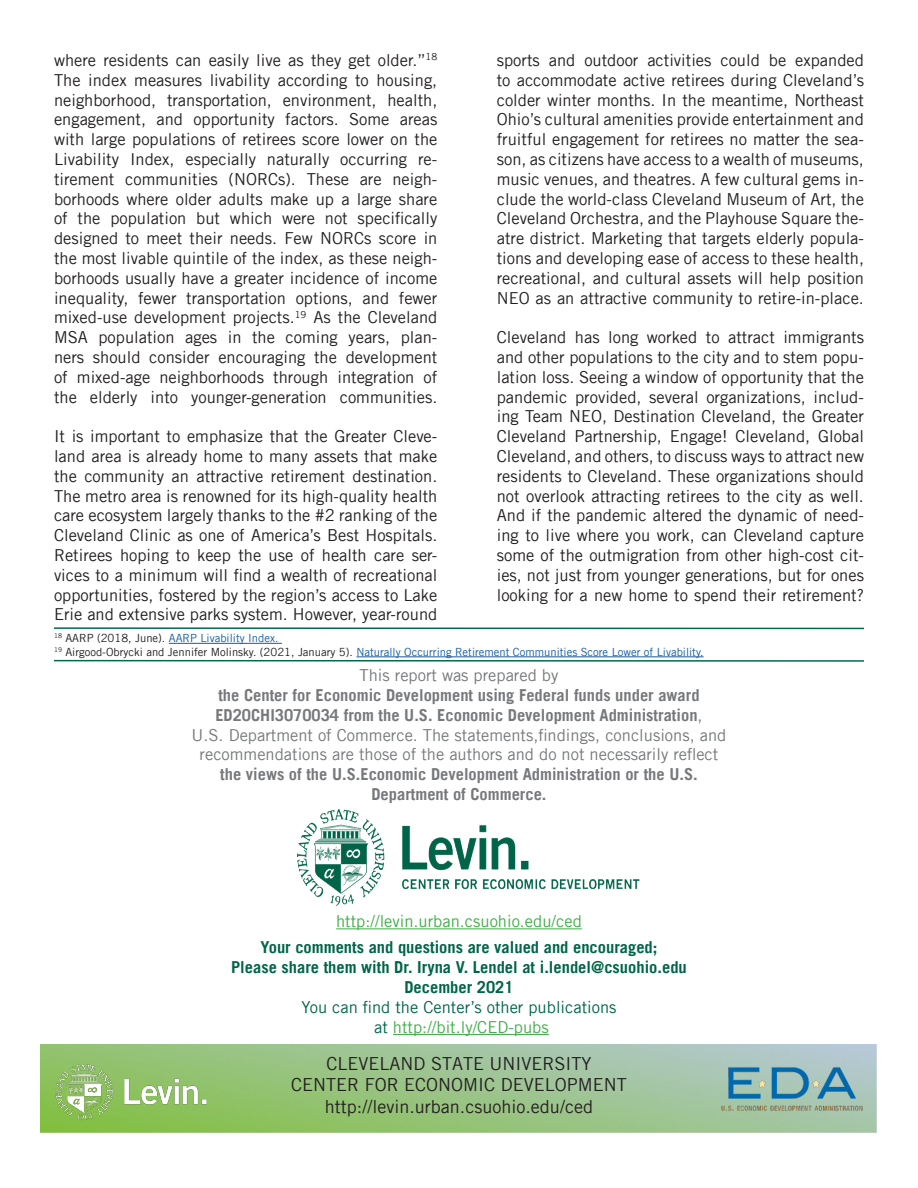
<style>
.page{position:relative;width:918px;height:1188px;background:#fff}
.page>*{position:absolute;margin:0;border:0;box-sizing:border-box;transform-origin:0 0}
.t1{font:18px "Trade Gothic LT";color:#231f20}
.t2{font:16.5px/19.8px "Trade Gothic LT";color:#231f20;text-align:justify}
.t3{font:700 16.5px "Trade Gothic LT";color:#76787b}
.t4{font:16.5px "Trade Gothic LT";color:#76787b}
.t5{font:700 16.5px "Trade Gothic LT";color:#006548}
.t6{font:16.5px "Trade Gothic LT";color:#40ae49}
.t7{font:16.5px "Trade Gothic LT";color:#006548}
.t8{font:11.25px "Trade Gothic LT";color:#175d9e}
.s1{color:#231f20}
.s2{font-weight:400}
.s3{color:#006548}
</style>
<div class="page">
<img style="left:40px;top:1044px;width:837px;height:90px">
<img style="left:721px;top:1066px;width:143px;height:46px">
<img style="left:54px;top:1062px;width:155px;height:60px">
<hr style="left:336px;top:928px;width:246px;height:1px;background:#40ae49">
<hr style="left:393px;top:1034px;width:156px;height:1px;background:#40ae49">
<hr style="left:54px;top:627px;width:810px;height:2px;background:#006a4d">
<hr style="left:169px;top:643px;width:113px;height:1px;background:#175d9e">
<hr style="left:356px;top:657px;width:348px;height:1px;background:#175d9e">
<hr style="left:54px;top:660px;width:810px;height:2px;background:#006a4d">
<img style="left:297px;top:808px;width:343px;height:98px">
<p class="t2" style="left:54px;top:50px;width:385px">where residents can easily live as they get older.”<sup>18<br></sup>The index measures livability according to housing, neighborhood, transportation, environment, health, engagement, and opportunity factors. Some areas with large populations of retirees score lower on the Livability Index, especially naturally occurring re&shy;tirement communities (NORCs). These are neigh&shy;borhoods where older adults make up a large share of the population but which were not specifically designed to meet their needs. Few NORCs score in the most livable quintile of the index, as these neigh&shy;borhoods usually have a greater incidence of income inequality, fewer transportation options, and fewer mixed-use development projects.<sup>19</sup> As the Cleveland MSA population ages in the coming years, plan&shy;ners should consider encouraging the development of mixed-age neighborhoods through integration of the elderly into younger-generation communities.</p>
<p class="t2" style="left:54px;top:426px;width:385px">It is important to emphasize that the Greater Cleve&shy;land area is already home to many assets that make the community an attractive retirement destination.<br>The metro area is renowned for its high-quality health care ecosystem largely thanks to the #2 ranking of the Cleveland Clinic as one of America’s Best Hospitals.<br>Retirees hoping to keep the use of health care ser&shy;vices to a minimum will find a wealth of recreational opportunities, fostered by the region’s access to Lake Erie and extensive parks system. However, year-round</p>
<p class="t8" style="left:54px;top:631px;width:226px"><sup>18</sup> <span class="s1">AARP (2018, June).</span> AARP Livability Index.</p>
<p class="t8" style="left:54px;top:645px;width:651px"><sup>19</sup> <span class="s1">Airgood-Obrycki and Jennifer Molinsky. (2021, January 5).</span> Naturally Occurring Retirement Communities Score Lower of Livability.</p>
<p class="t2" style="left:497px;top:50px;width:369px">sports and outdoor activities could be expanded to accommodate active retirees during Cleveland’s colder winter months. In the meantime, Northeast Ohio’s cultural amenities provide entertainment and fruitful engagement for retirees no matter the sea&shy;son, as citizens have access to a wealth of museums, music venues, and theatres. A few cultural gems in&shy;clude the world-class Cleveland Museum of Art, the Cleveland Orchestra, and the Playhouse Square the&shy;atre district. Marketing that targets elderly popula&shy;tions and developing ease of access to these health, recreational, and cultural assets will help position NEO as an attractive community to retire-in-place.</p>
<p class="t2" style="left:497px;top:327px;width:369px">Cleveland has long worked to attract immigrants and other populations to the city and to stem popu&shy;lation loss. Seeing a window of opportunity that the pandemic provided, several organizations, includ&shy;ing Team NEO, Destination Cleveland, the Greater Cleveland Partnership, Engage! Cleveland, Global Cleveland, and others, to discuss ways to attract new residents to Cleveland. These organizations should not overlook attracting retirees to the city as well.<br>And if the pandemic altered the dynamic of need&shy;ing to live where you work, can Cleveland capture some of the outmigration from other high-cost cit&shy;ies, not just from younger generations, but for ones looking for a new home to spend their retirement?</p>
<p class="t4" style="left:360px;top:665px;width:200px">This report was prepared by</p>
<p class="t3" style="left:218px;top:685px;width:483px">the Center for Economic Development using Federal funds under award</p>
<p class="t3" style="left:215px;top:705px;width:489px">ED20CHI3070034 from the U.S. Economic Development Administration<span class="s2">,</span></p>
<p class="t4" style="left:192px;top:725px;width:536px">U.S. Department of Commerce. The statements,findings, conclusions, and</p>
<p class="t4" style="left:200px;top:745px;width:520px">recommendations are those of the authors and do not necessarily reflect</p>
<p class="t3" style="left:220px;top:764px;width:479px">the views of the U.S.Economic Development Administration or the U.S.</p>
<p class="t3" style="left:371px;top:784px;width:177px">Department of Commerce.</p>
<p class="t6" style="left:336px;top:911px;width:247px">http://levin.urban.csuohio.edu/ced</p>
<p class="t5" style="left:261px;top:937px;width:398px">Your comments and questions are valued and encouraged;</p>
<p class="t5" style="left:231px;top:957px;width:457px">Please share them with Dr. Iryna V. Lendel at i.lendel@csuohio.edu</p>
<p class="t5" style="left:404px;top:977px;width:111px">December 2021</p>
<p class="t7" style="left:301px;top:997px;width:317px">You can find the Center’s other publications</p>
<p class="t6" style="left:374px;top:1017px;width:176px"><span class="s3">at</span> http://bit.ly/CED-pubs</p>
<p class="t1" style="left:326px;top:1052px;width:267px">CLEVELAND STATE UNIVERSITY</p>
<p class="t1" style="left:291px;top:1074px;width:337px">CENTER FOR ECONOMIC DEVELOPMENT</p>
<p class="t1" style="left:325px;top:1096px;width:270px">http://levin.urban.csuohio.edu/ced</p>
</div>
